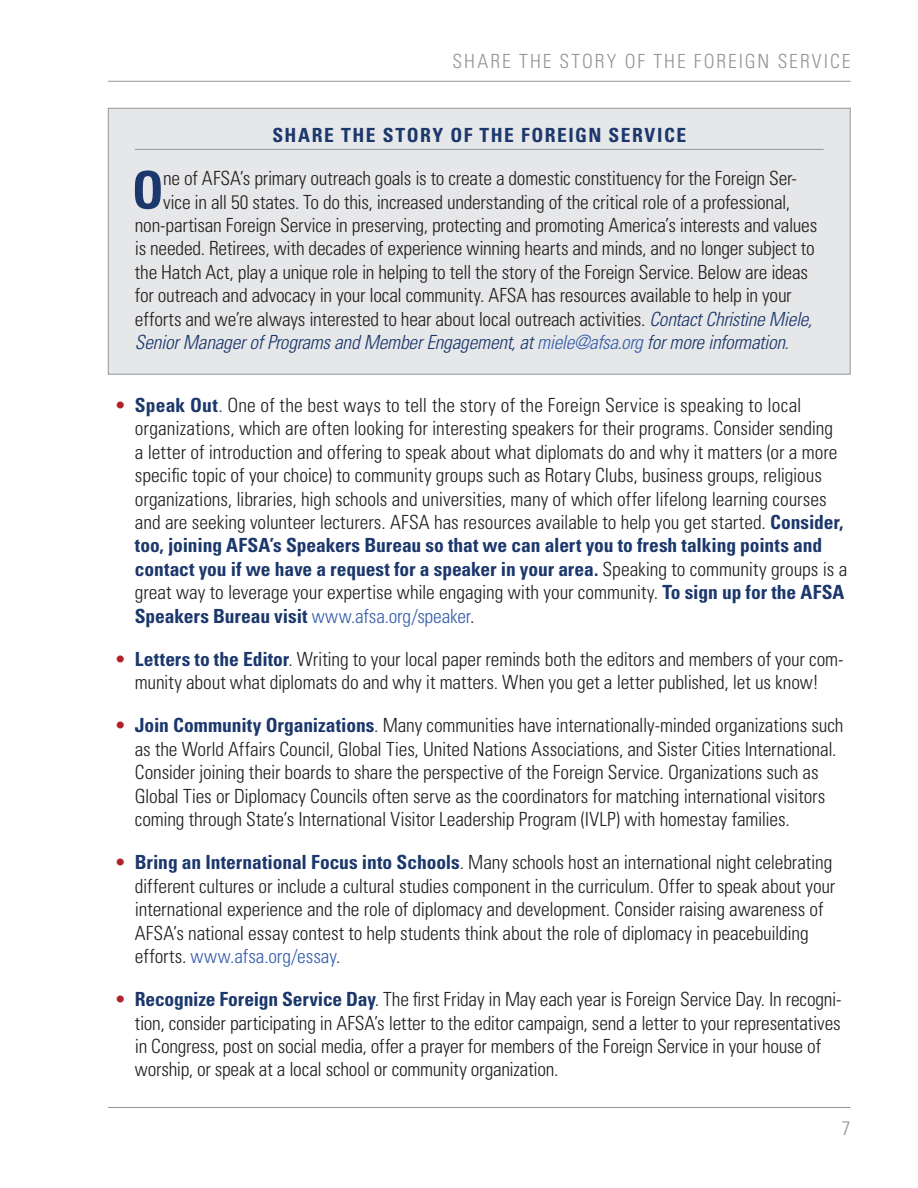
<style>
.page{position:relative;width:918px;height:1188px;background:#fff}
.page>*{position:absolute;margin:0;border:0;box-sizing:border-box;transform-origin:0 0}
.t1{font:700 condensed 51.9px "Univers LT Std";color:#1b376c}
.t2{font:300 condensed 19.5px/23.4px "Univers LT Std";letter-spacing:-.01em;color:#231f20}
.t3{font:italic 300 condensed 19.5px "Univers LT Std";letter-spacing:-.01em;color:#1b376c}
.t4{font:300 condensed 19.5px "Univers LT Std";letter-spacing:.1em;color:#939598}
.t5{font:700 condensed 19.5px "Univers LT Std";letter-spacing:.08em;color:#1b376c}
.s1{font-style:italic;color:#1b376c}
.s2{color:#375eab}
.s3{color:#b02128}
.s4{font-weight:700;color:#1b376c}
</style>
<div class="page">
<hr style="left:108px;top:1107px;width:742px;height:1px;background:#939598">
<hr style="left:108px;top:81px;width:742px;height:1px;background:#939598">
<div style="left:108px;top:108px;width:742px;height:266px;background:#e6e7e9;border:1px solid #939598"></div>
<hr style="left:135px;top:149px;width:688px;height:1px;background:#939598">
<p class="t4" style="left:452px;top:49px;width:399px">SHARE THE STORY OF THE FOREIGN SERVICE</p>
<p class="t5" style="left:272px;top:123px;width:415px">SHARE THE STORY OF THE FOREIGN SERVICE</p>
<h1 class="t1" style="left:132px;top:158px;width:33px">O</h1>
<p class="t2" style="left:163px;top:167px;width:635px">ne of AFSA’s primary outreach goals is to create a domestic constituency for the Foreign Ser-</p>
<p class="t2" style="left:163px;top:190px;width:628px">vice in all 50 states. To do this, increased understanding of the critical role of a professional,</p>
<p class="t2" style="left:135px;top:213px;width:684px">non-partisan Foreign Service in preserving, protecting and promoting America’s interests and values</p>
<p class="t2" style="left:135px;top:237px;width:681px">is needed. Retirees, with decades of experience winning hearts and minds, and no longer subject to</p>
<p class="t2" style="left:135px;top:260px;width:674px">the Hatch Act, play a unique role in helping to tell the story of the Foreign Service. Below are ideas</p>
<p class="t2" style="left:135px;top:284px;width:658px">for outreach and advocacy in your local community. AFSA has resources available to help in your</p>
<p class="t2" style="left:135px;top:307px;width:679px">efforts and we’re always interested to hear about local outreach activities. <span class="s1">Contact Christine Miele,</span></p>
<p class="t3" style="left:135px;top:330px;width:655px">Senior Manager of Programs and Member Engagement, at <span class="s2">miele@afsa.org</span> for more information.</p>
<p class="t2" style="left:135px;top:393px;width:714px;text-indent:-20px"><span class="s3">•</span> <span class="s4">Speak Out</span>. One of the best ways to tell the story of the Foreign Service is speaking to local organizations, which are often looking for interesting speakers for their programs. Consider sending<br>a letter of introduction and offering to speak about what diplomats do and why it matters (or a more specific topic of your choice) to community groups such as Rotary Clubs, business groups, religious organizations, libraries, high schools and universities, many of which offer lifelong learning courses and are seeking volunteer lecturers. AFSA has resources available to help you get started. <span class="s4">Consider, too, joining AFSA’s Speakers Bureau so that we can alert you to fresh talking points and contact you if we have a request for a speaker in your area.</span> Speaking to community groups is a great way to leverage your expertise while engaging with your community. <span class="s4">To sign up for the AFSA Speakers Bureau visit</span> <span class="s2">www.afsa.org/speaker</span>.</p>
<p class="t2" style="left:115px;top:647px;width:730px;text-align:center"><span class="s3">•</span> <span class="s4">Letters to the Editor</span>. Writing to your local paper reminds both the editors and members of your com&shy;munity about what diplomats do and why it matters. When you get a letter published, let us know!</p>
<p class="t2" style="left:135px;top:714px;width:710px;text-indent:-20px"><span class="s3">•</span> <span class="s4">Join Community Organizations</span>. Many communities have internationally-minded organizations such as the World Affairs Council, Global Ties, United Nations Associations, and Sister Cities International.<br>Consider joining their boards to share the perspective of the Foreign Service. Organizations such as Global Ties or Diplomacy Councils often serve as the coordinators for matching international visitors coming through State’s International Visitor Leadership Program (IVLP) with homestay families.</p>
<p class="t2" style="left:135px;top:851px;width:702px;text-indent:-20px"><span class="s3">•</span> <span class="s4">Bring an International Focus into Schools</span>. Many schools host an international night celebrating different cultures or include a cultural studies component in the curriculum. Offer to speak about your international experience and the role of diplomacy and development. Consider raising awareness of AFSA’s national essay contest to help students think about the role of diplomacy in peacebuilding efforts. <span class="s2">www.afsa.org/essay</span>.</p>
<p class="t2" style="left:135px;top:987px;width:708px;text-indent:-20px"><span class="s3">•</span> <span class="s4">Recognize Foreign Service Day</span>. The first Friday in May each year is Foreign Service Day. In recogni&shy;tion, consider participating in AFSA’s letter to the editor campaign, send a letter to your representatives in Congress, post on social media, offer a prayer for members of the Foreign Service in your house of worship, or speak at a local school or community organization.</p>
<p class="t4" style="left:842px;top:1116px;width:10px">7</p>
</div>
